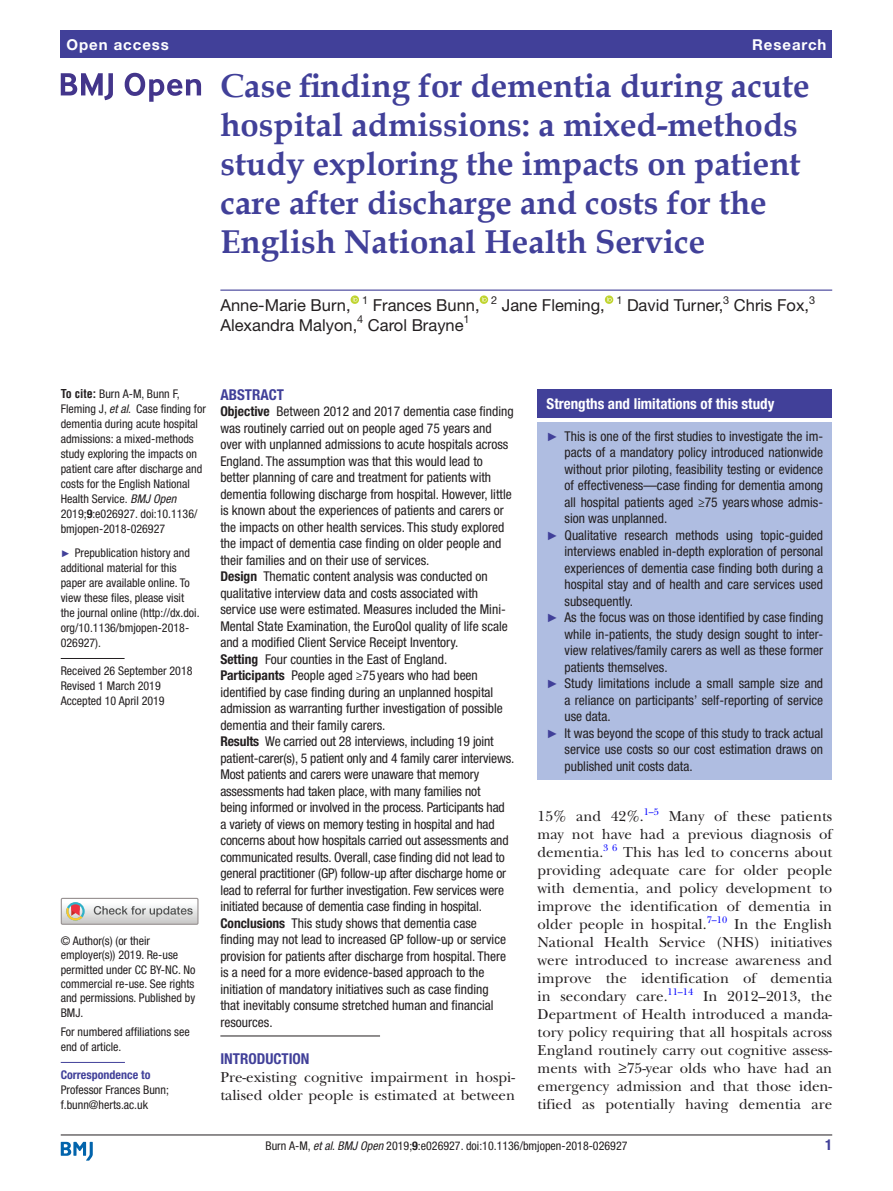
<style>
.page{position:relative;width:893px;height:1191px;background:#fff}
.page>*{position:absolute;margin:0;border:0;box-sizing:border-box;transform-origin:0 0}
.t1{font:700 33px/39px "Book Antiqua";color:#414099}
.t2{font:16.5px "Helvetica Neue LT Std";color:#231f20}
.t3{font:15px/18px "New Baskerville";color:#231f20;text-align:justify}
.t4{font:700 condensed 15px "Helvetica Neue LT Std";color:#fff}
.t5{font:700 condensed 15px "Helvetica Neue LT Std";color:#414099}
.t6{font:700 15px "Helvetica Neue LT Std";letter-spacing:.065em;color:#fff}
.t7{font:condensed 13.5px/16.5px "Helvetica Neue LT Std";color:#231f20}
.t8{font:condensed 12px/15px "Helvetica Neue LT Std";color:#231f20}
.t9{font:700 condensed 12px "Helvetica Neue LT Std";color:#414099}
.t10{font:10.95px "Helvetica Neue LT Std";color:#231f20}
.t11{font:9.9px "New Baskerville";color:#00f}
.s1{font-family:"Helvetica LT Std";font-weight:700}
.s2{font-style:italic}
.s3{font-weight:700}
.s4{font-family:"Arial";font-stretch:normal;font-size:9.75px;color:#414099}
.s5{font-family:"Arial";font-stretch:normal;font-size:12px;color:#414099}
</style>
<div class="page">
<hr style="left:61px;top:1134px;width:771px;height:1px;background:#231f20">
<svg style="left:61px;top:1141px;width:32px;height:19px"></svg>
<div style="left:61px;top:31px;width:771px;height:27px;background:#414099"></div>
<hr style="left:220px;top:289px;width:612px;height:2px;background:#414099">
<svg style="left:351px;top:295px;width:8px;height:9px"></svg>
<svg style="left:480px;top:295px;width:8px;height:9px"></svg>
<svg style="left:605px;top:295px;width:8px;height:9px"></svg>
<hr style="left:61px;top:658px;width:64px;height:1px;background:#231f20">
<hr style="left:61px;top:1062px;width:64px;height:1px;background:#414099">
<svg style="left:61px;top:73px;width:52px;height:27px"></svg>
<svg style="left:125px;top:73px;width:76px;height:29px"></svg>
<div style="left:61px;top:897px;width:138px;height:27px;border:1px solid #969090"></div>
<svg style="left:61px;top:898px;width:137px;height:26px"></svg>
<hr style="left:220px;top:1035px;width:160px;height:1px;background:#231f20">
<div style="left:538px;top:389px;width:294px;height:29px;background:#414099"></div>
<div style="left:538px;top:422px;width:294px;height:357px;background:#afbde1"></div>
<p class="t6" style="left:66px;top:35px;width:104px">Open access</p>
<p class="t6" style="left:752px;top:35px;width:76px">Research</p>
<h1 class="t1" style="left:220px;top:66px;width:591px">Case finding for dementia during acute hospital admissions: a mixed-methods study exploring the impacts on patient care after discharge and costs for the English National Health Service</h1>
<p class="t2" style="left:220px;top:296px;width:132px">Anne-Marie Burn,</p>
<p class="t10" style="left:362px;top:293px;width:8px">1</p>
<p class="t2" style="left:373px;top:296px;width:108px">Frances Bunn,</p>
<p class="t10" style="left:491px;top:293px;width:8px">2</p>
<p class="t2" style="left:502px;top:296px;width:105px">Jane Fleming,</p>
<p class="t10" style="left:616px;top:293px;width:8px">1</p>
<p class="t2" style="left:627px;top:296px;width:98px">David Turner,</p>
<p class="t10" style="left:723px;top:293px;width:8px">3</p>
<p class="t2" style="left:734px;top:296px;width:77px">Chris Fox,</p>
<p class="t10" style="left:809px;top:293px;width:8px">3</p>
<p class="t2" style="left:220px;top:315px;width:138px">Alexandra Malyon,</p>
<p class="t10" style="left:357px;top:313px;width:8px">4</p>
<p class="t2" style="left:368px;top:315px;width:97px">Carol Brayne</p>
<p class="t10" style="left:464px;top:313px;width:8px">1</p>
<p class="t8" style="left:61px;top:386px;width:147px"><span class="s1">To cite:</span> Burn A-M, Bunn F,<br>Fleming J, <span class="s2">et al</span>. Case finding for dementia during acute hospital admissions: a mixed-methods study exploring the impacts on patient care after discharge and costs for the English National<br>Health Service. <span class="s2">BMJ Open<br></span>2019;<span class="s3">9</span>:e026927. doi:10.1136/ bmjopen-2018-026927</p>
<p class="t8" style="left:61px;top:545px;width:140px"><span class="s4">►</span> Prepublication history and additional material for this paper are available online. To view these files, please visit the journal online (http://dx.doi. org/10.1136/bmjopen-2018-<br>026927).</p>
<p class="t8" style="left:61px;top:663px;width:133px">Received 26 September 2018<br>Revised 1 March 2019<br>Accepted 10 April 2019</p>
<p class="t8" style="left:61px;top:933px;width:136px;line-height:14.4px">© Author(s) (or their employer(s)) 2019. Re-use permitted under CC BY-NC. No commercial re-use. See rights and permissions. Published by<br>BMJ.</p>
<p class="t8" style="left:61px;top:1024px;width:130px">For numbered affiliations see end of article.</p>
<p class="t9" style="left:61px;top:1067px;width:91px">Correspondence to</p>
<p class="t8" style="left:61px;top:1082px;width:110px">Professor Frances Bunn; f.bunn@herts.ac.uk</p>
<p class="t5" style="left:220px;top:385px;width:65px">Abstract</p>
<p class="t7" style="left:220px;top:403px;width:295px"><span class="s3">Objective</span> Between 2012 and 2017 dementia case finding was routinely carried out on people aged 75 years and over with unplanned admissions to acute hospitals across England. The assumption was that this would lead to better planning of care and treatment for patients with dementia following discharge from hospital. However, little is known about the experiences of patients and carers or the impacts on other health services. This study explored the impact of dementia case finding on older people and their families and on their use of services.<br><span class="s3">Design</span> Thematic content analysis was conducted on qualitative interview data and costs associated with service use were estimated. Measures included the Mini-Mental State Examination, the EuroQol quality of life scale and a modified Client Service Receipt Inventory.<br><span class="s3">Setting</span> Four counties in the East of England.<br><span class="s3">Participants</span> People aged ≥75 years who had been identified by case finding during an unplanned hospital admission as warranting further investigation of possible dementia and their family carers.<br><span class="s3">Results</span> We carried out 28 interviews, including 19 joint patient-carer(s), 5 patient only and 4 family carer interviews.<br>Most patients and carers were unaware that memory assessments had taken place, with many families not<br>being informed or involved in the process. Participants had<br>a variety of views on memory testing in hospital and had concerns about how hospitals carried out assessments and communicated results. Overall, case finding did not lead to general practitioner (GP) follow-up after discharge home or lead to referral for further investigation. Few services were initiated because of dementia case finding in hospital.<br><span class="s3">Conclusions</span> This study shows that dementia case<br>finding may not lead to increased GP follow-up or service provision for patients after discharge from hospital. There is a need for a more evidence-based approach to the initiation of mandatory initiatives such as case finding<br>that inevitably consume stretched human and financial resources.</p>
<p class="t5" style="left:220px;top:1049px;width:91px">Introduction</p>
<p class="t3" style="left:220px;top:1068px;width:296px">Pre-existing cognitive impairment in hospi&shy;talised older people is estimated at between</p>
<p class="t4" style="left:547px;top:394px;width:229px">Strengths and limitations of this study</p>
<p class="t7" style="left:547px;top:427px;width:278px"><span class="s5">►</span> This is one of the first studies to investigate the im-</p>
<p class="t7" style="left:565px;top:444px;width:260px">pacts of a mandatory policy introduced nationwide</p>
<p class="t7" style="left:565px;top:460px;width:260px">without prior piloting, feasibility testing or evidence</p>
<p class="t7" style="left:565px;top:477px;width:260px">of effectiveness—case finding for dementia among</p>
<p class="t7" style="left:565px;top:493px;width:260px">all hospital patients aged ≥75 yearswhose admis-</p>
<p class="t7" style="left:565px;top:510px;width:104px">sion was unplanned.</p>
<p class="t7" style="left:547px;top:526px;width:278px"><span class="s5">►</span> Qualitative research methods using topic-guided</p>
<p class="t7" style="left:565px;top:543px;width:260px">interviews enabled in-depth exploration of personal</p>
<p class="t7" style="left:565px;top:559px;width:260px">experiences of dementia case finding both during a</p>
<p class="t7" style="left:565px;top:576px;width:260px">hospital stay and of health and care services used</p>
<p class="t7" style="left:565px;top:592px;width:70px">subsequently.</p>
<p class="t7" style="left:547px;top:609px;width:278px"><span class="s5">►</span> As the focus was on those identified by case finding</p>
<p class="t7" style="left:565px;top:625px;width:260px">while in-patients, the study design sought to inter-</p>
<p class="t7" style="left:565px;top:642px;width:260px">view relatives/family carers as well as these former</p>
<p class="t7" style="left:565px;top:658px;width:105px">patients themselves.</p>
<p class="t7" style="left:547px;top:675px;width:278px"><span class="s5">►</span> Study limitations include a small sample size and</p>
<p class="t7" style="left:565px;top:691px;width:260px">a reliance on participants’ self-reporting of service</p>
<p class="t7" style="left:565px;top:708px;width:48px">use data.</p>
<p class="t7" style="left:547px;top:724px;width:278px"><span class="s5">►</span> It was beyond the scope of this study to track actual</p>
<p class="t7" style="left:565px;top:741px;width:260px">service use costs so our cost estimation draws on</p>
<p class="t7" style="left:565px;top:757px;width:130px">published unit costs data.</p>
<p class="t3" style="left:538px;top:807px;width:108px">15% and 42%.</p>
<p class="t11" style="left:644px;top:805px;width:17px">1–5</p>
<p class="t3" style="left:538px;top:807px;width:296px;text-indent:131px">Many of these patients may not have had a previous diagnosis of dementia.</p>
<p class="t11" style="left:603px;top:841px;width:16px">3 6</p>
<p class="t3" style="left:538px;top:843px;width:296px;text-indent:86px">This has led to concerns about providing adequate care for older people with dementia, and policy development to improve the identification of dementia in older people in hospital.</p>
<p class="t11" style="left:707px;top:913px;width:22px">7–10</p>
<p class="t3" style="left:538px;top:915px;width:296px;text-indent:196px">In the English National Health Service (NHS) initiatives were introduced to increase awareness and improve the identification of dementia in secondary care.</p>
<p class="t11" style="left:668px;top:985px;width:27px">11–14</p>
<p class="t3" style="left:538px;top:987px;width:296px;text-indent:166px">In 2012–2013, the Department of Health introduced a manda&shy;tory policy requiring that all hospitals across England routinely carry out cognitive assess&shy;ments with ≥75-year olds who have had an emergency admission and that those iden&shy;tified as potentially having dementia are</p>
<p class="t8" style="left:265px;top:1137px;width:364px">Burn A-M, <span class="s2">et al</span>. <span class="s2">BMJ Open</span> 2019;<span class="s3">9</span>:e026927. doi:10.1136/bmjopen-2018-026927</p>
<p class="t5" style="left:825px;top:1135px;width:9px">1</p>
</div>
